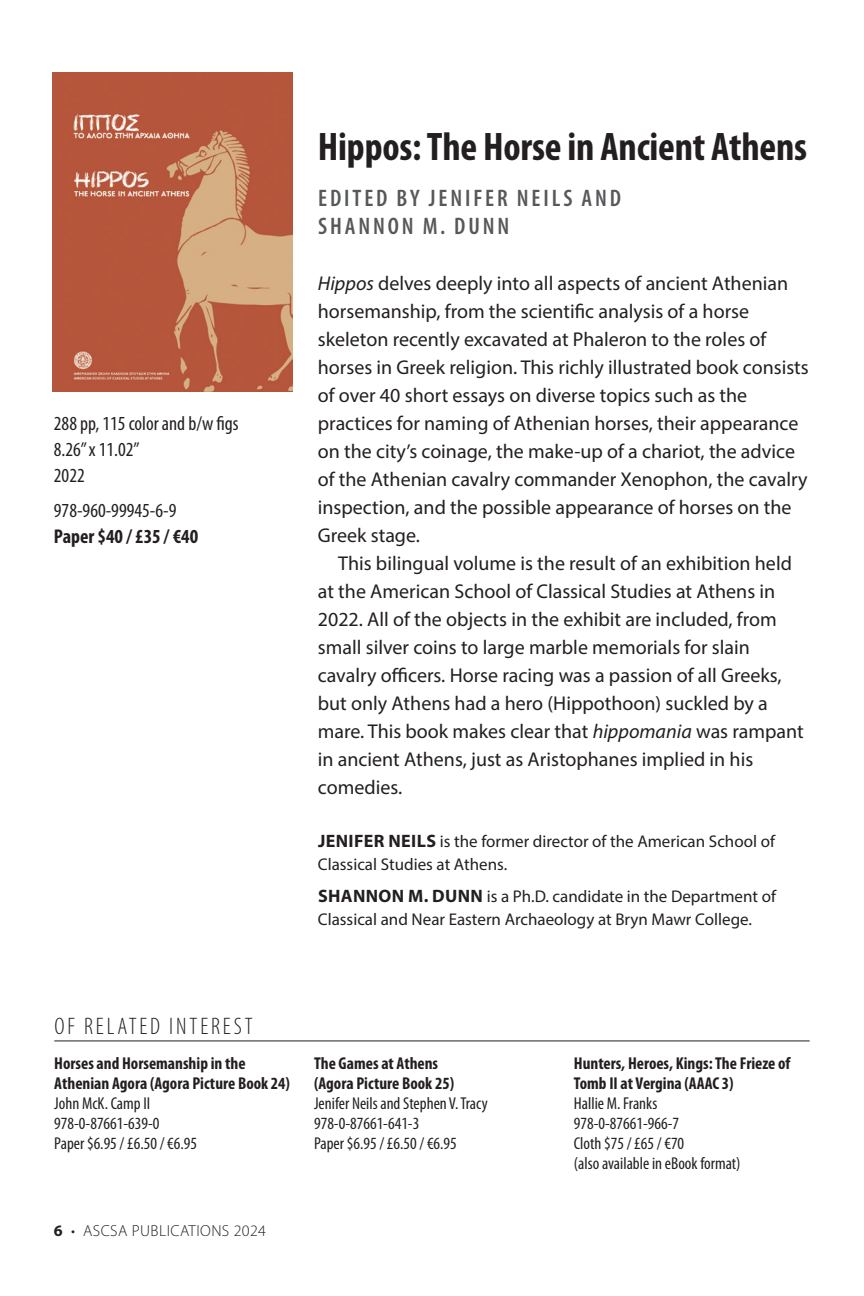
<style>
.page{position:relative;width:864px;height:1296px;background:#fff}
.page>*{position:absolute;margin:0;border:0;box-sizing:border-box;transform-origin:0 0}
.t1{font:700 condensed 40px "Myriad Pro";letter-spacing:-.005em;color:#231f20}
.t2{font:600 condensed 24px/28px "Myriad Pro";letter-spacing:.12em;color:#57585a}
.t3{font:300 condensed 24px "Myriad Pro";letter-spacing:.12em;color:#231f20}
.t4{font:20px/28px "Myriad Pro";color:#231f20}
.t5{font:condensed 20px/26px "Myriad Pro";color:#231f20}
.t6{font:700 condensed 20px "Myriad Pro";color:#231f20}
.t7{font:condensed 17.2px/20px "Myriad Pro";color:#231f20}
.t8{font:700 condensed 17.2px/20px "Myriad Pro";color:#231f20}
.t9{font:17px/23px "Myriad Pro";color:#231f20}
.t10{font:300 16px "Myriad Pro";letter-spacing:.025em;color:#231f20}
.s1{font-style:italic}
.s2{font-weight:700;font-size:18px}
.s3{font-weight:700}
</style>
<div class="page">
<img style="left:53px;top:72px;width:239px;height:320px">
<hr style="left:54px;top:1040px;width:756px;height:1px;background:#231f20">
<p class="t5" style="left:54px;top:410px;width:186px">288 pp, 115 color and b/w figs<br>8.26” x 11.02”<br>2022</p>
<p class="t5" style="left:54px;top:497px;width:124px">978-960-99945-6-9</p>
<p class="t6" style="left:54px;top:524px;width:146px">Paper $40 / £35 / €40</p>
<h1 class="t1" style="left:318px;top:121px;width:491px">Hippos: The Horse in Ancient Athens</h1>
<p class="t2" style="left:318px;top:184px;width:305px">EDITED BY JENIFER NEILS AND<br>SHANNON M. DUNN</p>
<p class="t4" style="left:318px;top:269px;width:492px"><span class="s1">Hippos</span> delves deeply into all aspects of ancient Athenian horsemanship, from the scientific analysis of a horse skeleton recently excavated at Phaleron to the roles of horses in Greek religion. This richly illustrated book consists of over 40 short essays on diverse topics such as the practices for naming of Athenian horses, their appearance on the city’s coinage, the make-up of a chariot, the advice of the Athenian cavalry commander Xenophon, the cavalry inspection, and the possible appearance of horses on the Greek stage.</p>
<p class="t4" style="left:318px;top:549px;width:487px;text-indent:20px">This bilingual volume is the result of an exhibition held at the American School of Classical Studies at Athens in 2022. All of the objects in the exhibit are included, from small silver coins to large marble memorials for slain cavalry officers. Horse racing was a passion of all Greeks, but only Athens had a hero (Hippothoon) suckled by a mare. This book makes clear that <span class="s1">hippomania</span> was rampant in ancient Athens, just as Aristophanes implied in his comedies.</p>
<p class="t9" style="left:318px;top:830px;width:459px"><span class="s2">JENIFER NEILS</span> is the former director of the American School of<br>Classical Studies at Athens.</p>
<p class="t9" style="left:318px;top:885px;width:460px"><span class="s2">SHANNON M. DUNN</span> is a Ph.D. candidate in the Department of<br>Classical and Near Eastern Archaeology at Bryn Mawr College.</p>
<p class="t3" style="left:55px;top:1014px;width:200px">OF RELATED INTEREST</p>
<p class="t8" style="left:54px;top:1053px;width:237px">Horses and Horsemanship in the<br>Athenian Agora (Agora Picture Book 24)</p>
<p class="t7" style="left:54px;top:1093px;width:144px">John McK. Camp II<br>978-0-87661-639-0<br>Paper $6.95 / £6.50 / €6.95</p>
<p class="t8" style="left:314px;top:1053px;width:142px">The Games at Athens (Agora Picture Book 25)</p>
<p class="t7" style="left:314px;top:1093px;width:175px">Jenifer Neils and Stephen V. Tracy<br>978-0-87661-641-3<br>Paper $6.95 / £6.50 / €6.95</p>
<p class="t10" style="left:54px;top:1221px;width:214px"><span class="s3">6</span> • ASCSA PUBLICATIONS 2024</p>
<p class="t8" style="left:574px;top:1053px;width:218px">Hunters, Heroes, Kings: The Frieze of<br>Tomb II at Vergina (AAAC 3)</p>
<p class="t7" style="left:574px;top:1093px;width:168px">Hallie M. Franks<br>978-0-87661-966-7<br>Cloth $75 / £65 / €70<br>(also available in eBook format)</p>
</div>
